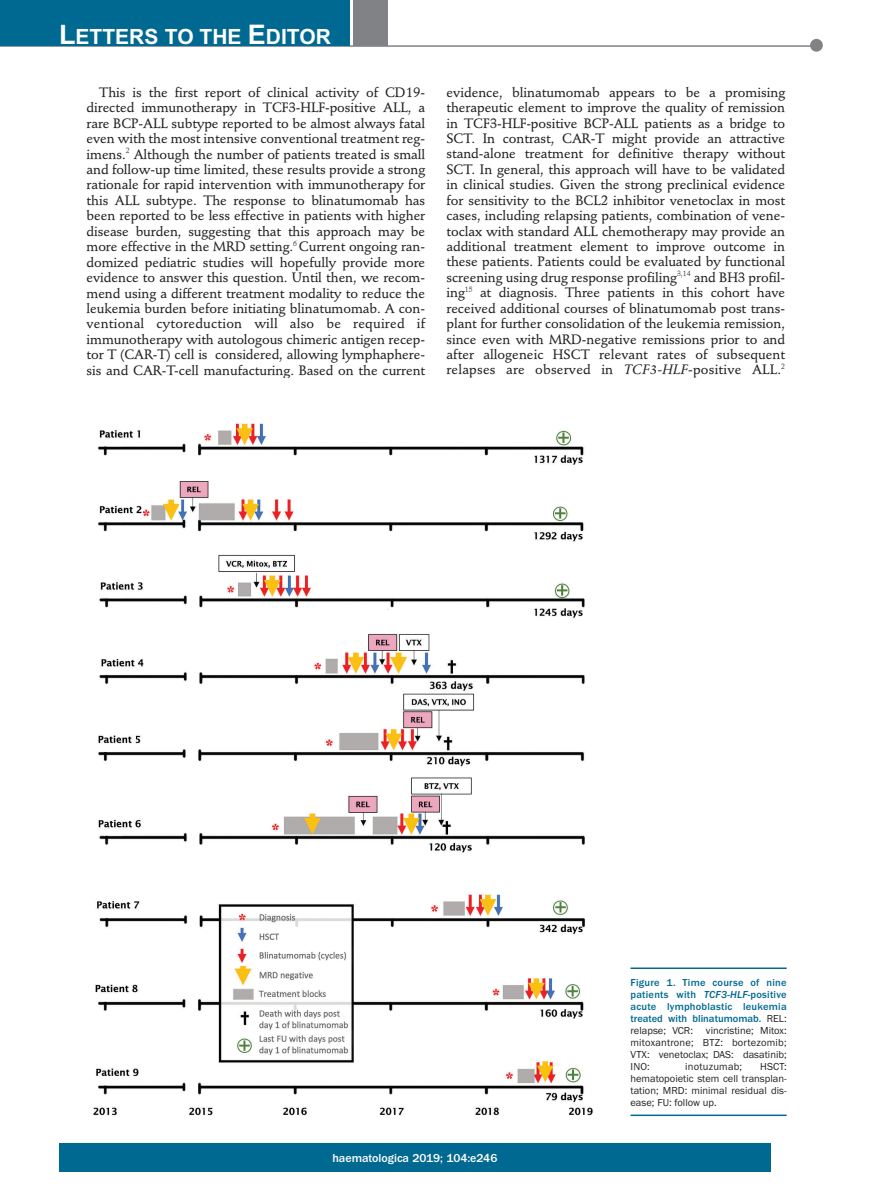
<style>
.page{position:relative;width:893px;height:1191px;background:#fff}
.page>*{position:absolute;margin:0;border:0;box-sizing:border-box;transform-origin:0 0}
.t1{font:700 21px "Arial";color:#fff}
.t2{font:500 13.5px/15.5px "Stempel Schneidler";color:#231f20;text-align:justify}
.t3{font:500 12px "Franklin Gothic";color:#fff}
.t4{font:500 10.5px/12px "Franklin Gothic";letter-spacing:.005em;color:#006991;text-align:justify}
.t5{font:10.5px/12px "Franklin Gothic";color:#231f20;text-align:justify}
.t6{font:10.5px "Franklin Gothic";letter-spacing:.02em;color:#231f20}
.s1{font-size:27px}
.s2{font-family:"Stempel Schneidler Med";font-weight:400;font-style:italic}
.s3{font-style:italic}
.s4{font-weight:400;color:#231f20}
</style>
<div class="page">
<div style="left:59px;top:1143px;width:712px;height:28px;background:#006991"></div>
<hr style="left:0;top:45px;width:820px;height:2px;background:#808285">
<div style="left:810px;top:39px;width:13px;height:13px;background:#808285;border-radius:50%"></div>
<div style="left:354px;top:0;width:34px;height:45px;background:#808285"></div>
<div style="left:0;top:0;width:350px;height:45px;background:#006991"></div>
<img style="left:93px;top:423px;width:501px;height:693px">
<hr style="left:630px;top:967px;width:157px;height:2px;background:#006991">
<hr style="left:630px;top:1114px;width:157px;height:2px;background:#006991">
<h1 class="t1" style="left:59px;top:25px;width:273px"><span class="s1">L</span>ETTERS TO THE <span class="s1">E</span>DITOR</h1>
<p class="t2" style="left:87px;top:86px;width:340px;text-indent:13px">This is the first report of clinical activity of CD19- directed immunotherapy in TCF3-HLF-positive ALL, a rare BCP-ALL subtype reported to be almost always fatal even with the most intensive conventional treatment reg&shy;imens.<sup>2</sup> Although the number of patients treated is small and follow-up time limited, these results provide a strong rationale for rapid intervention with immunotherapy for this ALL subtype. The response to blinatumomab has been reported to be less effective in patients with higher disease burden, suggesting that this approach may be more effective in the MRD setting.<sup>6</sup> Current ongoing ran&shy;domized pediatric studies will hopefully provide more evidence to answer this question. Until then, we recom&shy;mend using a different treatment modality to reduce the leukemia burden before initiating blinatumomab. A con&shy;ventional cytoreduction will also be required if immunotherapy with autologous chimeric antigen recep&shy;tor T (CAR-T) cell is considered, allowing lymphaphere&shy;sis and CAR-T-cell manufacturing. Based on the current</p>
<p class="t2" style="left:446px;top:86px;width:340px">evidence, blinatumomab appears to be a promising therapeutic element to improve the quality of remission in TCF3-HLF-positive BCP-ALL patients as a bridge to SCT. In contrast, CAR-T might provide an attractive stand-alone treatment for definitive therapy without SCT. In general, this approach will have to be validated in clinical studies. Given the strong preclinical evidence for sensitivity to the BCL2 inhibitor venetoclax in most cases, including relapsing patients, combination of vene&shy;toclax with standard ALL chemotherapy may provide an additional treatment element to improve outcome in these patients. Patients could be evaluated by functional screening using drug response profiling<sup>3,14</sup> and BH3 profil&shy;ing<sup>15</sup> at diagnosis. Three patients in this cohort have received additional courses of blinatumomab post trans&shy;plant for further consolidation of the leukemia remission, since even with MRD-negative remissions prior to and after allogeneic HSCT relevant rates of subsequent relapses are observed in <span class="s2">TCF3-HLF</span>-positive ALL.<sup>2</sup></p>
<p class="t3" style="left:332px;top:1150px;width:166px">haematologica 2019; 104:e246</p>
<p class="t4" style="left:630px;top:976px;width:158px">Figure 1. Time course of nine patients with <span class="s3">TCF3-HLF</span>-positive acute lymphoblastic leukemia treated with blinatumomab. <span class="s4">REL: relapse; VCR: vincristine; Mitox: mitoxantrone; BTZ: bortezomib; VTX: venetoclax; DAS: dasatinib; INO:</span></p>
<p class="t5" style="left:630px;top:1060px;width:158px;text-indent:130px">HSCT: hematopoietic stem cell transplan&shy;tation; MRD: minimal residual dis&shy;ease; FU: follow up.</p>
<p class="t6" style="left:685px;top:1060px;width:58px">inotuzumab;</p>
</div>
